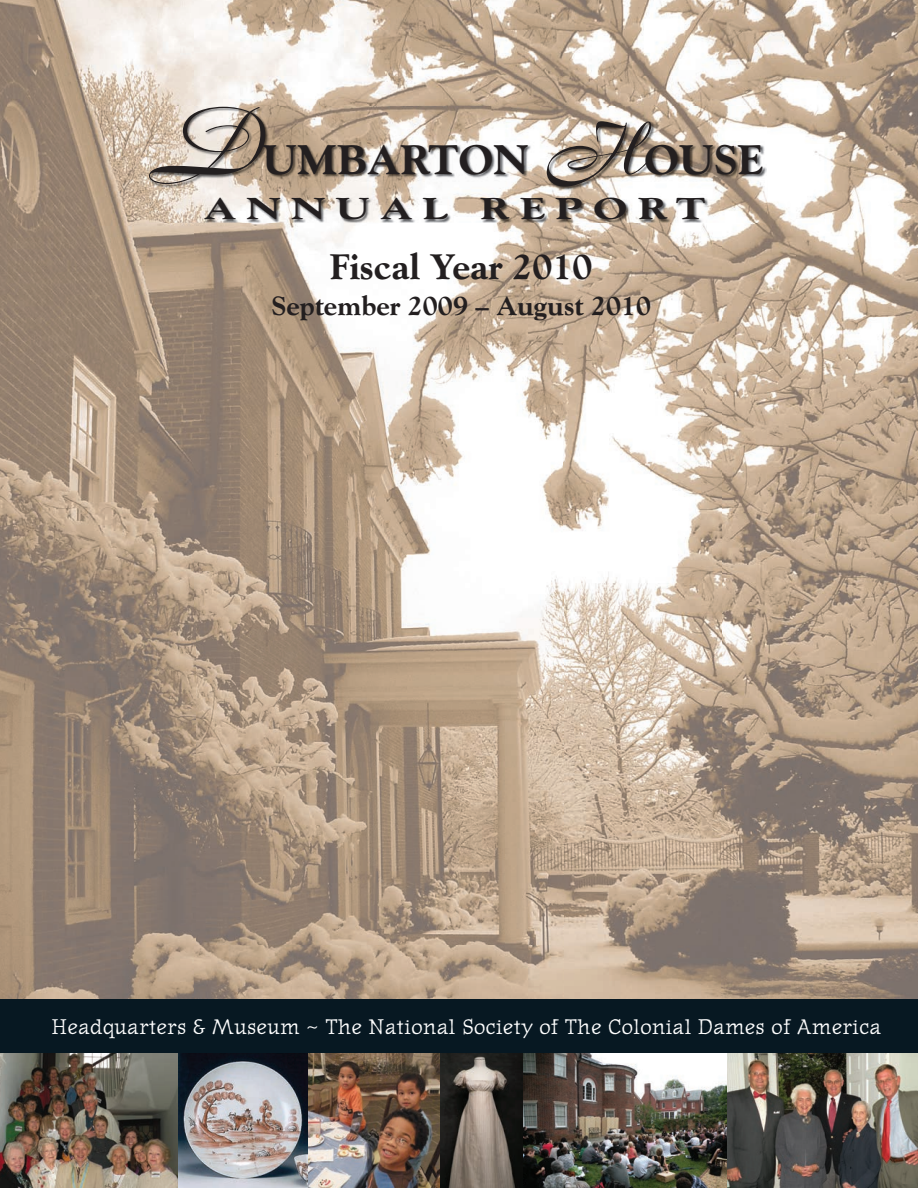
<style>
.page{position:relative;width:918px;height:1188px;background:#fff}
.page>*{position:absolute;margin:0;border:0;box-sizing:border-box;transform-origin:0 0}
.t1{font:800 42px "Goudy";color:#231f20}
.t2{font:800 36px "Goudy";color:#231f20}
.t3{font:800 30.75px "Goudy";letter-spacing:.25em;color:#231f20;scale:1.34 1}
.t4{font:800 27px "Goudy";color:#231f20}
.t5{font:21px "Journal Text";color:#fff}
.s1{font-family:"Boulevard";font-weight:400;font-size:90px}
.s2{font-family:"Boulevard";font-weight:400;font-size:72px}
.s3{font-family:"Goudy"}
</style>
<div class="page">
<img style="left:0;top:0;width:195px;height:999px">
<img style="left:195px;top:0;width:723px;height:144px">
<img style="left:722px;top:144px;width:196px;height:855px">
<img style="left:195px;top:223px;width:527px;height:776px">
<img style="left:0;top:1053px;width:918px;height:135px">
<div style="left:0;top:999px;width:918px;height:54px;background:#071822"></div>
<img style="left:149px;top:107px;width:617px;height:116px">
<h1 class="t1" style="left:146px;top:142px;width:618px"><span class="s1">D</span>UMBARTON <span class="s2">H</span>OUSE</h1>
<h3 class="t3" style="left:204px;top:196px;width:376px">ANNUAL REPORT</h3>
<h2 class="t2" style="left:330px;top:252px;width:264px">Fiscal Year 2010</h2>
<p class="t4" style="left:271px;top:295px;width:381px">September 2009 – August 2010</p>
<p class="t5" style="left:52px;top:1018px;width:831px">Headquarters &amp; Museum <span class="s3">~</span> The National Society of The Colonial Dames of America</p>
</div>
